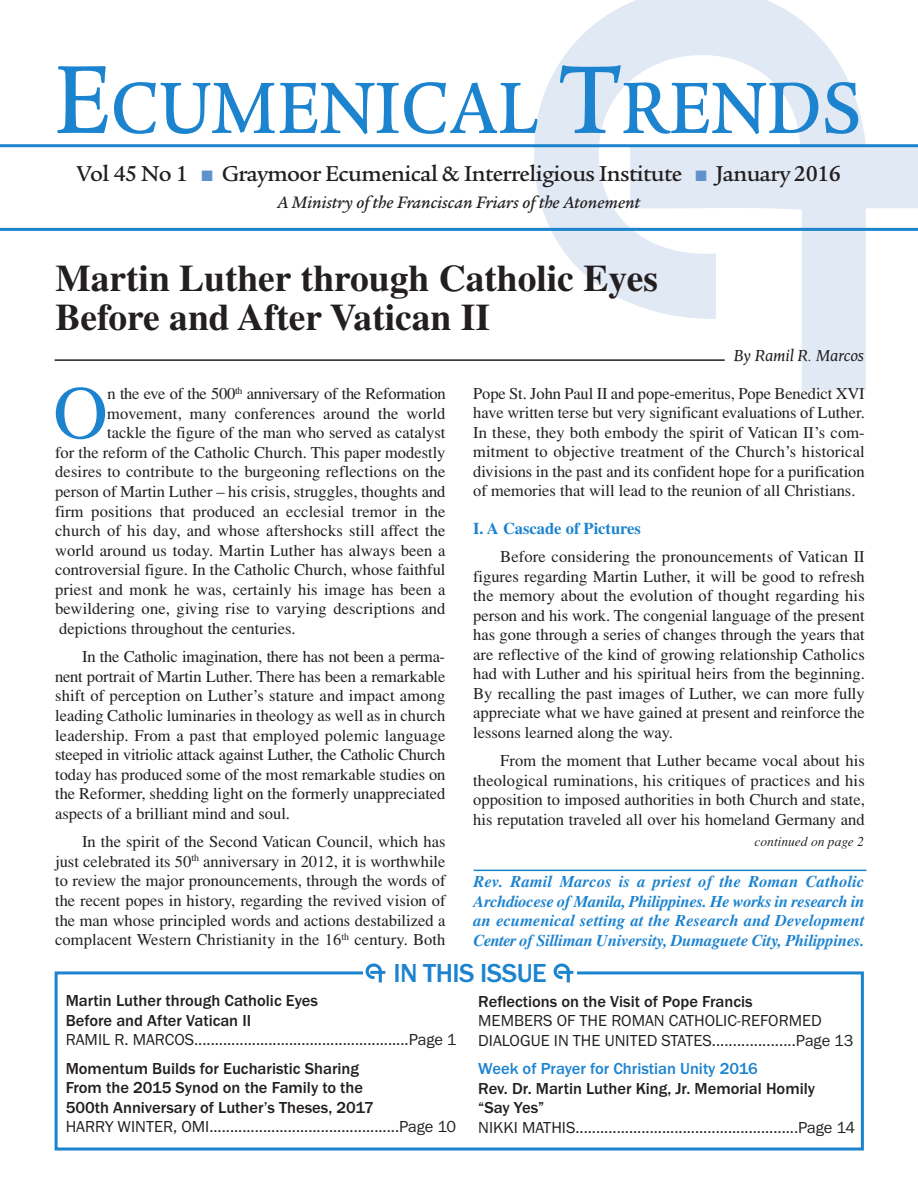
<style>
.page{position:relative;width:918px;height:1188px;background:#fff}
.page>*{position:absolute;margin:0;border:0;box-sizing:border-box;transform-origin:0 0}
.t1{font:500 78.75px "Legacy Serif";letter-spacing:.005em;color:#1c83cf;scale:.9 1}
.t2{font:75.3px "Times";color:#1c83cf}
.t3{font:700 37.5px/39px "Times";color:#231f20}
.t4{font:500 27px "Franklin Gothic";letter-spacing:-.02em;color:#1c83cf}
.t5{font:500 23.4px "Legacy Serif";letter-spacing:-.025em;color:#231f20}
.t6{font:italic 500 18px "Legacy Serif";color:#231f20}
.t7{font:italic 18px "Octavian";color:#231f20}
.t8{font:16.5px/19.5px "Times";color:#231f20;text-align:justify}
.t9{font:16.5px/19.5px "Franklin Gothic";color:#231f20}
.t10{font:500 16.5px/19.5px "Franklin Gothic";color:#231f20}
.t11{font:italic 700 16.5px/19.5px "Times";letter-spacing:-.01em;color:#1c83cf;text-align:justify}
.t12{font:16.5px "Times";letter-spacing:-.02em;color:#231f20}
.t13{font:500 16.5px "Franklin Gothic";color:#1c83cf}
.t14{font:700 16.5px "Times";color:#1c83cf}
.t15{font:italic 13.5px "Times";color:#231f20}
.s1{font-size:105px}
.s2{color:#5f92cd}
</style>
<div class="page">
<hr style="left:0;top:228px;width:918px;height:3px;background:#1c83cf">
<hr style="left:0;top:144px;width:918px;height:3px;background:#1c83cf">
<div style="left:55px;top:971px;width:809px;height:180px;border:3px solid #1c83cf"></div>
<div style="left:363px;top:955px;width:214px;height:40px;background:#fff"></div>
<hr style="left:474px;top:870px;width:392px;height:1px;background:#1c83cf">
<hr style="left:55px;top:359px;width:670px;height:2px;background:#231f20">
<img style="left:365px;top:963px;width:21px;height:20px">
<img style="left:553px;top:963px;width:21px;height:20px">
<h1 class="t1" style="left:54px;top:78px;width:899px"><span class="s1">E</span>CUMENICAL <span class="s1">T</span>RENDS</h1>
<h3 class="t5" style="left:76px;top:165px;width:766px">Vol 45 No 1 <span class="s2">■</span> Graymoor Ecumenical &amp; Interreligious Institute <span class="s2">■</span> January 2016</h3>
<p class="t6" style="left:277px;top:196px;width:365px">A Ministry of the Franciscan Friars of the Atonement</p>
<h3 class="t3" style="left:55px;top:263px;width:604px">Martin Luther through Catholic Eyes<br>Before and After Vatican II</h3>
<p class="t7" style="left:734px;top:349px;width:132px">By Ramil R. Marcos</p>
<h2 class="t2" style="left:53px;top:368px;width:56px">O</h2>
<p class="t12" style="left:107px;top:384px;width:340px">n the eve of the 500<sup>th</sup> anniversary of the Reformation</p>
<p class="t8" style="left:107px;top:403px;width:340px">movement, many conferences around the world</p>
<p class="t8" style="left:107px;top:423px;width:340px">tackle the figure of the man who served as catalyst</p>
<p class="t8" style="left:55px;top:442px;width:392px">for the reform of the Catholic Church. This paper modestly</p>
<p class="t8" style="left:55px;top:462px;width:392px">desires to contribute to the burgeoning reflections on the</p>
<p class="t8" style="left:55px;top:482px;width:392px">person of Martin Luther – his crisis, struggles, thoughts and</p>
<p class="t8" style="left:55px;top:501px;width:392px">firm positions that produced an ecclesial tremor in the</p>
<p class="t8" style="left:55px;top:521px;width:392px">church of his day, and whose aftershocks still affect the</p>
<p class="t8" style="left:55px;top:540px;width:392px">world around us today. Martin Luther has always been a</p>
<p class="t8" style="left:55px;top:560px;width:392px">controversial figure. In the Catholic Church, whose faithful</p>
<p class="t8" style="left:55px;top:579px;width:392px">priest and monk he was, certainly his image has been a</p>
<p class="t8" style="left:55px;top:599px;width:392px">bewildering one, giving rise to varying descriptions and</p>
<p class="t8" style="left:59px;top:618px;width:238px">depictions throughout the centuries.</p>
<p class="t8" style="left:55px;top:647px;width:392px;text-indent:27px">In the Catholic imagination, there has not been a perma&shy;nent portrait of Martin Luther. There has been a remarkable shift of perception on Luther’s stature and impact among leading Catholic luminaries in theology as well as in church leadership. From a past that employed polemic language steeped in vitriolic attack against Luther, the Catholic Church today has produced some of the most remarkable studies on the Reformer, shedding light on the formerly unappreciated aspects of a brilliant mind and soul.</p>
<p class="t8" style="left:55px;top:832px;width:392px;text-indent:27px">In the spirit of the Second Vatican Council, which has just celebrated its 50<sup>th</sup> anniversary in 2012, it is worthwhile to review the major pronouncements, through the words of the recent popes in history, regarding the revived vision of the man whose principled words and actions destabilized a complacent Western Christianity in the 16<sup>th</sup> century. Both</p>
<p class="t8" style="left:473px;top:383px;width:393px">Pope St. John Paul II and pope-emeritus, Pope Benedict XVI have written terse but very significant evaluations of Luther.<br>In these, they both embody the spirit of Vatican II’s com&shy;mitment to objective treatment of the Church’s historical divisions in the past and its confident hope for a purification of memories that will lead to the reunion of all Christians.</p>
<p class="t14" style="left:473px;top:523px;width:169px">I. A Cascade of Pictures</p>
<p class="t8" style="left:473px;top:547px;width:393px;text-indent:27px">Before considering the pronouncements of Vatican II figures regarding Martin Luther, it will be good to refresh the memory about the evolution of thought regarding his person and his work. The congenial language of the present has gone through a series of changes through the years that are reflective of the kind of growing relationship Catholics had with Luther and his spiritual heirs from the beginning.<br>By recalling the past images of Luther, we can more fully appreciate what we have gained at present and reinforce the lessons learned along the way.</p>
<p class="t8" style="left:473px;top:751px;width:393px;text-indent:27px">From the moment that Luther became vocal about his theological ruminations, his critiques of practices and his opposition to imposed authorities in both Church and state, his reputation traveled all over his homeland Germany and</p>
<p class="t15" style="left:755px;top:834px;width:111px">continued on page 2</p>
<p class="t11" style="left:474px;top:874px;width:393px">Rev. Ramil Marcos is a priest of the Roman Catholic Archdiocese of Manila, Philippines. He works in research in an ecumenical setting at the Research and Development Center of Silliman University, Dumaguete City, Philippines.</p>
<h3 class="t4" style="left:393px;top:957px;width:155px">IN THIS ISSUE</h3>
<p class="t10" style="left:66px;top:991px;width:254px">Martin Luther through Catholic Eyes<br>Before and After Vatican II</p>
<p class="t9" style="left:66px;top:1030px;width:392px">RAMIL R. MARCOS....................................................Page 1</p>
<p class="t10" style="left:66px;top:1058px;width:310px">Momentum Builds for Eucharistic Sharing<br>From the 2015 Synod on the Family to the<br>500th Anniversary of Luther’s Theses, 2017</p>
<p class="t9" style="left:66px;top:1117px;width:392px">HARRY WINTER, OMI..............................................Page 10</p>
<p class="t10" style="left:478px;top:991px;width:276px">Reflections on the Visit of Pope Francis</p>
<p class="t9" style="left:478px;top:1011px;width:377px">MEMBERS OF THE ROMAN CATHOLIC-REFORMED<br>DIALOGUE IN THE UNITED STATES....................Page 13</p>
<p class="t13" style="left:478px;top:1059px;width:281px">Week of Prayer for Christian Unity 2016</p>
<p class="t10" style="left:478px;top:1078px;width:338px">Rev. Dr. Martin Luther King, Jr. Memorial Homily “Say Yes”</p>
<p class="t9" style="left:478px;top:1117px;width:378px">NIKKI MATHIS......................................................Page 14</p>
</div>
